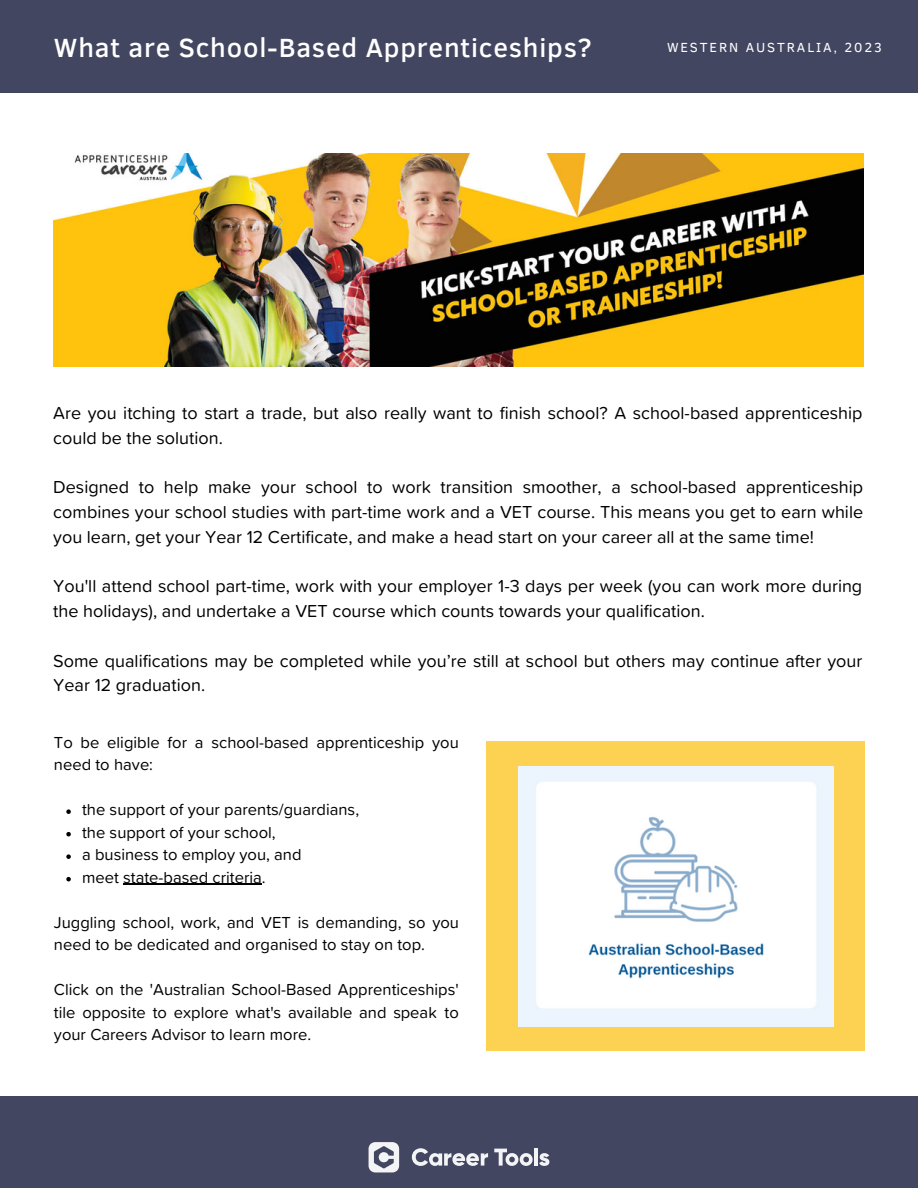
<style>
.page{position:relative;width:918px;height:1188px;background:#fff}
.page>*{position:absolute;margin:0;border:0;box-sizing:border-box;transform-origin:0 0}
.t1{font:500 27px "Clear Sans";letter-spacing:.03em;color:#fff}
.t2{font:18px/24.8px "Proxima Soft";color:#000}
.t3{font:16.5px/22.5px "Proxima Soft";color:#000}
.t4{font:13.5px "Clear Sans";letter-spacing:.14em;color:#fff}
</style>
<div class="page">
<div style="left:1px;top:0;width:917px;height:92px;background:#434660"></div>
<img style="left:54px;top:153px;width:810px;height:214px">
<div style="left:487px;top:741px;width:377px;height:310px;background:#fdd253"></div>
<img style="left:518px;top:767px;width:315px;height:260px">
<div style="left:0;top:1096px;width:918px;height:92px;background:#434660"></div>
<svg style="left:368px;top:1142px;width:182px;height:31px"></svg>
<svg style="left:66px;top:809px;width:5px;height:5px"></svg>
<svg style="left:66px;top:832px;width:5px;height:4px"></svg>
<svg style="left:66px;top:854px;width:5px;height:5px"></svg>
<svg style="left:66px;top:877px;width:5px;height:4px"></svg>
<hr style="left:123px;top:884px;width:139px;height:1px;background:#000">
<h1 class="t1" style="left:54px;top:28px;width:539px">What are School-Based Apprenticeships?</h1>
<p class="t4" style="left:667px;top:37px;width:216px">WESTERN AUSTRALIA, 2023</p>
<p class="t2" style="left:53px;top:402px;width:811px">Are you itching to start a trade, but also really want to finish school? A school-based apprenticeship could be the solution.</p>
<p class="t2" style="left:53px;top:476px;width:812px;text-align:justify">Designed to help make your school to work transition smoother, a school-based apprenticeship combines your school studies with part-time work and a VET course. This means you get to earn while you learn, get your Year 12 Certificate, and make a head start on your career all at the same time!</p>
<p class="t2" style="left:53px;top:575px;width:811px">You'll attend school part-time, work with your employer 1-3 days per week (you can work more during the holidays), and undertake a VET course which counts towards your qualification.</p>
<p class="t2" style="left:53px;top:649px;width:811px">Some qualifications may be completed while you’re still at school but others may continue after your<br>Year 12 graduation.</p>
<p class="t3" style="left:54px;top:732px;width:406px">To be eligible for a school-based apprenticeship you need to have:</p>
<p class="t3" style="left:82px;top:799px;width:279px">the support of your parents/guardians, the support of your school,<br>a business to employ you, and<br>meet state-based criteria.</p>
<p class="t3" style="left:54px;top:912px;width:407px">Juggling school, work, and VET is demanding, so you need to be dedicated and organised to stay on top.</p>
<p class="t3" style="left:54px;top:979px;width:406px;text-align:justify">Click on the 'Australian School-Based Apprenticeships' tile opposite to explore what's available and speak to your Careers Advisor to learn more.</p>
</div>
